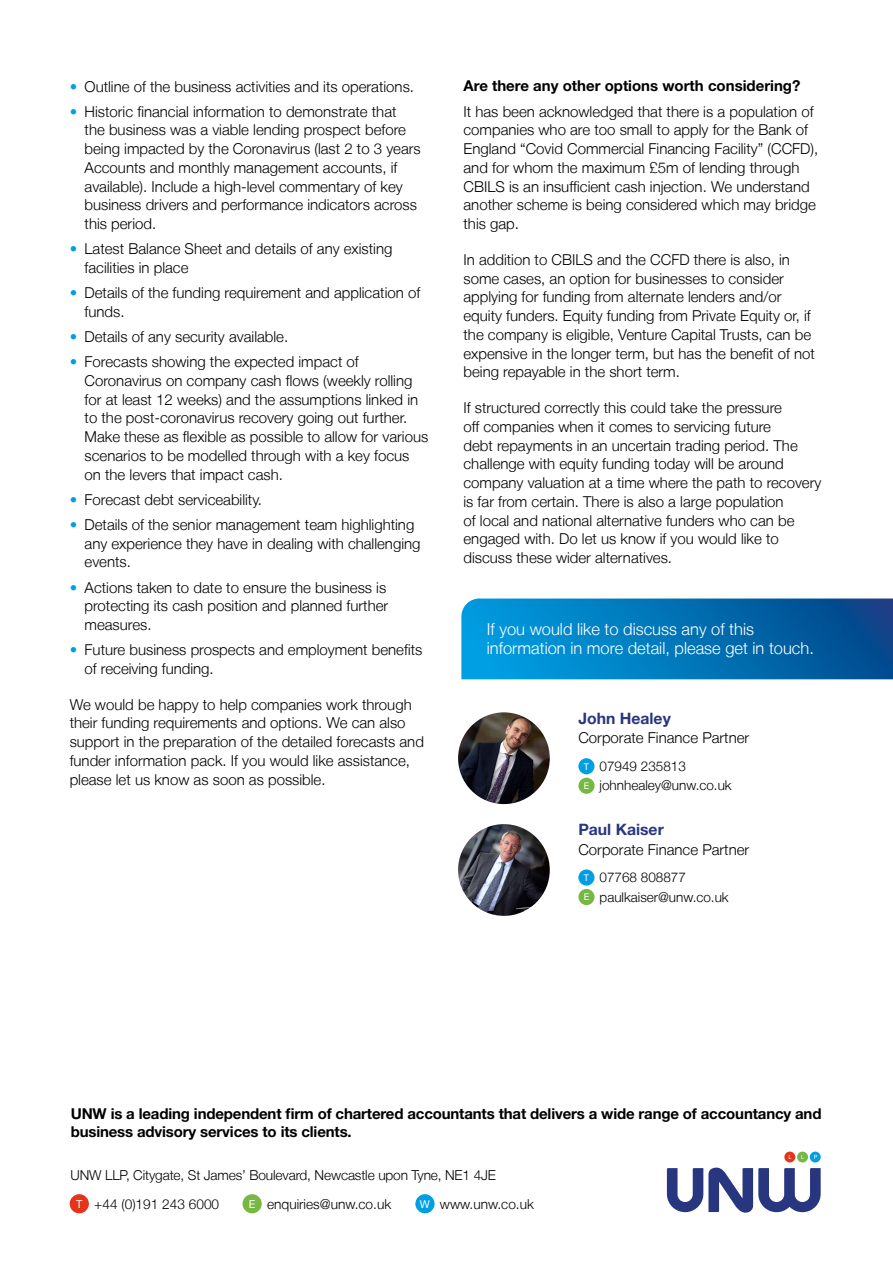
<style>
.page{position:relative;width:893px;height:1263px;background:#fff}
.page>*{position:absolute;margin:0;border:0;box-sizing:border-box;transform-origin:0 0}
.t1{font:300 16.5px/19.5px "Helvetica Neue LT";color:#fff}
.t2{font:700 15.75px "Helvetica Neue LT Std";color:#28367f}
.t3{font:300 15px/18.8px "Helvetica Neue LT";color:#000}
.t4{font:700 15px/18px "Helvetica Neue LT Std";letter-spacing:-.01em;color:#000}
.t5{font:300 13.65px/28.2px "Helvetica Neue LT";letter-spacing:-.01em;color:#000}
.t6{font:300 13.5px/19.2px "Helvetica Neue LT";color:#000}
.t7{font:9.15px/19.5px "Helvetica Neue LT";color:#fff}
.s1{color:#009fe3}
.s2{font-weight:400;font-size:10.95px;color:#fff}
</style>
<div class="page">
<div style="left:70px;top:1194px;width:19px;height:19px;background:#e6331c;border-radius:50%"></div>
<div style="left:243px;top:1194px;width:19px;height:19px;background:#76b843;border-radius:50%"></div>
<div style="left:415px;top:1194px;width:20px;height:19px;background:#009fe3;border-radius:50%"></div>
<svg style="left:667px;top:1151px;width:154px;height:62px"></svg>
<svg style="left:461px;top:598px;width:432px;height:81px;background:#0576b8"></svg>
<div style="left:578px;top:869px;width:16px;height:16px;background:#009fe3;border-radius:50%"></div>
<div style="left:578px;top:889px;width:17px;height:16px;background:#76b843;border-radius:50%"></div>
<div style="left:578px;top:758px;width:16px;height:16px;background:#009fe3;border-radius:50%"></div>
<div style="left:578px;top:778px;width:17px;height:16px;background:#76b843;border-radius:50%"></div>
<img style="left:458px;top:712px;width:92px;height:92px;border-radius:46px">
<img style="left:458px;top:824px;width:92px;height:92px;border-radius:46px">
<p class="t3" style="left:70px;top:76px;width:346px"><span class="s1">•</span> Outline of the business activities and its operations.</p>
<p class="t3" style="left:85px;top:102px;width:338px;text-indent:-15px"><span class="s1">•</span> Historic financial information to demonstrate that<br>the business was a viable lending prospect before being impacted by the Coronavirus (last 2 to 3 years Accounts and monthly management accounts, if available). Include a high-level commentary of key business drivers and performance indicators across this period.</p>
<p class="t3" style="left:85px;top:239px;width:309px;text-indent:-15px"><span class="s1">•</span> Latest Balance Sheet and details of any existing facilities in place</p>
<p class="t3" style="left:85px;top:283px;width:337px;text-indent:-15px"><span class="s1">•</span> Details of the funding requirement and application of funds.</p>
<p class="t3" style="left:70px;top:327px;width:220px"><span class="s1">•</span> Details of any security available.</p>
<p class="t3" style="left:85px;top:352px;width:345px;text-indent:-15px"><span class="s1">•</span> Forecasts showing the expected impact of Coronavirus on company cash flows (weekly rolling for at least 12 weeks) and the assumptions linked in to the post-coronavirus recovery going out further.<br>Make these as flexible as possible to allow for various scenarios to be modelled through with a key focus on the levers that impact cash.</p>
<p class="t3" style="left:70px;top:490px;width:194px"><span class="s1">•</span> Forecast debt serviceability.</p>
<p class="t3" style="left:85px;top:515px;width:337px;text-indent:-15px"><span class="s1">•</span> Details of the senior management team highlighting any experience they have in dealing with challenging events.</p>
<p class="t3" style="left:85px;top:577px;width:305px;text-indent:-15px"><span class="s1">•</span> Actions taken to date to ensure the business is protecting its cash position and planned further measures.</p>
<p class="t3" style="left:85px;top:640px;width:339px;text-indent:-15px"><span class="s1">•</span> Future business prospects and employment benefits of receiving funding.</p>
<p class="t3" style="left:70px;top:695px;width:356px">We would be happy to help companies work through their funding requirements and options. We can also support in the preparation of the detailed forecasts and funder information pack. If you would like assistance, please let us know as soon as possible.</p>
<p class="t4" style="left:463px;top:77px;width:338px">Are there any other options worth considering?</p>
<p class="t3" style="left:463px;top:102px;width:356px">It has been acknowledged that there is a population of companies who are too small to apply for the Bank of England “Covid Commercial Financing Facility” (CCFD), and for whom the maximum £5m of lending through CBILS is an insufficient cash injection. We understand another scheme is being considered which may bridge this gap.</p>
<p class="t3" style="left:463px;top:250px;width:353px">In addition to CBILS and the CCFD there is also, in some cases, an option for businesses to consider applying for funding from alternate lenders and/or equity funders. Equity funding from Private Equity or, if the company is eligible, Venture Capital Trusts, can be expensive in the longer term, but has the benefit of not being repayable in the short term.</p>
<p class="t3" style="left:463px;top:398px;width:359px">If structured correctly this could take the pressure<br>off companies when it comes to servicing future<br>debt repayments in an uncertain trading period. The challenge with equity funding today will be around company valuation at a time where the path to recovery is far from certain. There is also a large population<br>of local and national alternative funders who can be engaged with. Do let us know if you would like to discuss these wider alternatives.</p>
<p class="t1" style="left:487px;top:619px;width:329px">If you would like to discuss any of this information in more detail, please get in touch.</p>
<p class="t2" style="left:578px;top:708px;width:94px">John Healey</p>
<p class="t3" style="left:578px;top:728px;width:172px">Corporate Finance Partner</p>
<p class="t6" style="left:600px;top:756px;width:134px">07949 235813 johnhealey@unw.co.uk</p>
<p class="t2" style="left:578px;top:820px;width:87px">Paul Kaiser</p>
<p class="t3" style="left:578px;top:840px;width:172px">Corporate Finance Partner</p>
<p class="t6" style="left:600px;top:868px;width:131px">07768 808877 paulkaiser@unw.co.uk</p>
<p class="t7" style="left:584px;top:756px;width:7px">T<br>E</p>
<p class="t7" style="left:584px;top:868px;width:7px">T<br>E</p>
<p class="t4" style="left:71px;top:1104px;width:752px">UNW is a leading independent firm of chartered accountants that delivers a wide range of accountancy and business advisory services to its clients.</p>
<p class="t5" style="left:76px;top:1161px;width:421px;text-indent:-6px">UNW LLP, Citygate, St James’ Boulevard, Newcastle upon Tyne, NE1 4JE<br><span class="s2">T</span> +44 (0)191 243 6000</p>
<p class="t5" style="left:249px;top:1189px;width:144px"><span class="s2">E</span> enquiries@unw.co.uk</p>
<p class="t5" style="left:420px;top:1189px;width:115px"><span class="s2">W</span> www.unw.co.uk</p>
</div>
